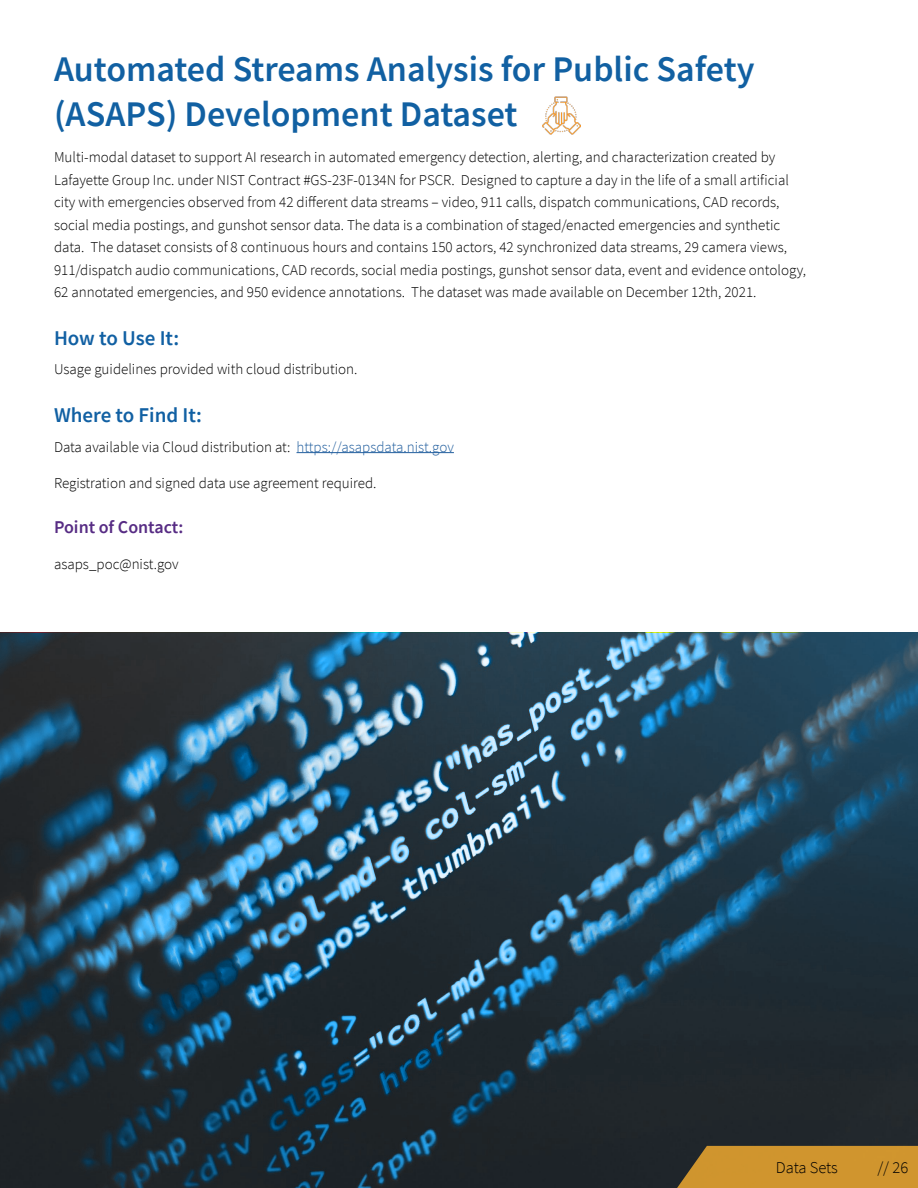
<style>
.page{position:relative;width:918px;height:1188px;background:#fff}
.page>*{position:absolute;margin:0;border:0;box-sizing:border-box;transform-origin:0 0}
.Headline_2{font:600 36px/45px "Source Sans Pro";color:#1160a2}
.Heading_3{font:600 21px "Source Sans Pro";color:#1160a3}
.Heading_4{font:600 18px "Source Sans Pro";color:#572c84}
.Tab{font:300 16.5px "Source Sans Pro";letter-spacing:-.01em;color:#000}
.Body_Copy{font:300 15px/22.5px "Source Sans Pro";color:#000}
.s1{color:#215e9e}
</style>
<div class="page">
<svg style="left:0;top:633px;width:918px;height:555px;background:#274050"></svg>
<div style="left:677px;top:1145px;width:241px;height:43px;background:#000;opacity:.33"></div>
<div style="left:677px;top:1146px;width:241px;height:42px;background:#d0952e"></div>
<hr style="left:297px;top:452px;width:157px;height:1px;background:#215e9e">
<img style="left:543px;top:97px;width:37px;height:37px">
<p class="Headline_2" style="left:54px;top:46px;width:702px">Automated Streams Analysis for Public Safety (ASAPS) Development Dataset</p>
<p class="Body_Copy" style="left:54px;top:146px;width:754px">Multi-modal dataset to support AI research in automated emergency detection, alerting, and characterization created by Lafayette Group Inc. under NIST Contract #GS-23F-0134N for PSCR. Designed to capture a day in the life of a small artificial city with emergencies observed from 42 different data streams – video, 911 calls, dispatch communications, CAD records, social media postings, and gunshot sensor data. The data is a combination of staged/enacted emergencies and synthetic data. The dataset consists of 8 continuous hours and contains 150 actors, 42 synchronized data streams, 29 camera views, 911/dispatch audio communications, CAD records, social media postings, gunshot sensor data, event and evidence ontology, 62 annotated emergencies, and 950 evidence annotations. The dataset was made available on December 12th, 2021.</p>
<p class="Heading_3" style="left:54px;top:324px;width:127px">How to Use It:</p>
<p class="Body_Copy" style="left:54px;top:358px;width:305px">Usage guidelines provided with cloud distribution.</p>
<p class="Heading_3" style="left:54px;top:401px;width:150px">Where to Find It:</p>
<p class="Body_Copy" style="left:54px;top:435px;width:401px">Data available via Cloud distribution at: <span class="s1">https://asapsdata.nist.gov</span></p>
<p class="Body_Copy" style="left:54px;top:471px;width:324px">Registration and signed data use agreement required.</p>
<p class="Heading_4" style="left:54px;top:515px;width:131px">Point of Contact:</p>
<p class="Body_Copy" style="left:54px;top:552px;width:126px">asaps_poc@nist.gov</p>
<p class="Tab" style="left:776px;top:1158px;width:64px">Data Sets</p>
<p class="Tab" style="left:877px;top:1157px;width:32px">// 26</p>
</div>
